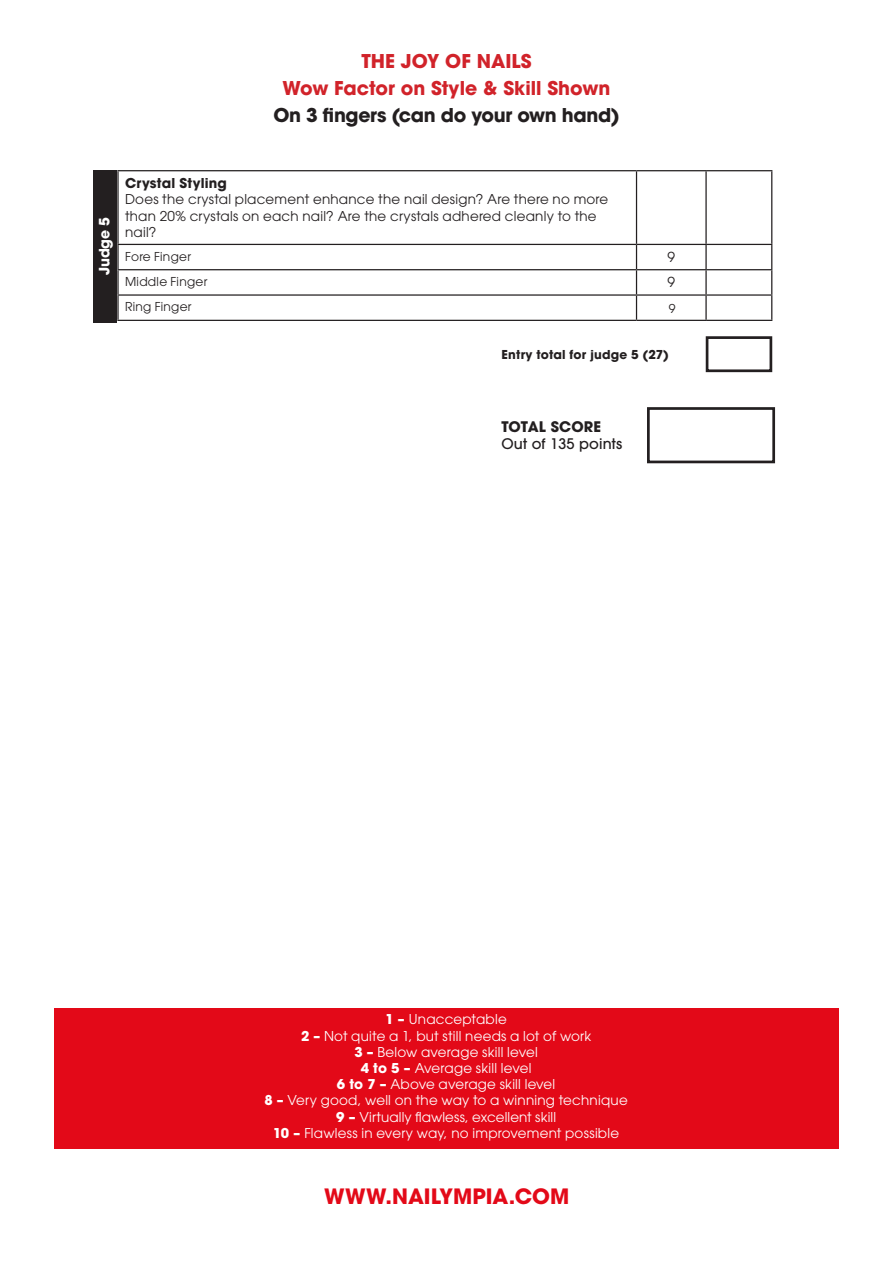
<style>
.page{position:relative;width:893px;height:1263px;background:#fff}
.page>*{position:absolute;margin:0;border:0;box-sizing:border-box;transform-origin:0 0}
.t1{font:700 21px "ITC Avant Garde Pro";color:#e30918}
.t2{font:700 18.9px/27px "ITC Avant Garde Pro";color:#d1232a;text-align:center}
.t3{font:700 18.9px "ITC Avant Garde Pro";letter-spacing:-.02em;color:#231f20}
.t4{font:500 14.55px "ITC Avant Garde Pro";letter-spacing:.01em;color:#231f20}
.t5{font:700 14.55px "ITC Avant Garde Pro";letter-spacing:.01em;color:#231f20}
.t6{font:700 14.1px "ITC Avant Garde Pro";letter-spacing:-.02em;color:#fff}
.t7{font:13.8px "ITC Avant Garde Pro";color:#231f20}
.t8{font:13.5px/16.2px "ITC Avant Garde Pro";letter-spacing:.015em;color:#fff;text-align:center}
.t9{font:13.5px/16.5px "ITC Avant Garde Pro";letter-spacing:.015em;color:#231f20}
.t10{font:700 13.5px "ITC Avant Garde Pro";letter-spacing:.015em;color:#231f20}
.t11{font:12.15px "ITC Avant Garde Pro";letter-spacing:.02em;color:#231f20}
.t12{font:700 12.15px "ITC Avant Garde Pro";letter-spacing:.02em;color:#231f20}
.s1{font-weight:700}
</style>
<div class="page">
<hr style="left:117px;top:170px;width:519px;height:1px;background:#231f20">
<hr style="left:117px;top:171px;width:2px;height:73px;background:#231f20">
<hr style="left:636px;top:170px;width:70px;height:1px;background:#231f20">
<hr style="left:636px;top:171px;width:1px;height:73px;background:#231f20">
<hr style="left:706px;top:170px;width:66px;height:1px;background:#231f20">
<hr style="left:705px;top:171px;width:2px;height:73px;background:#231f20">
<hr style="left:771px;top:171px;width:1px;height:73px;background:#231f20">
<hr style="left:117px;top:244px;width:519px;height:1px;background:#231f20">
<hr style="left:117px;top:245px;width:2px;height:24px;background:#231f20">
<hr style="left:636px;top:244px;width:70px;height:1px;background:#231f20">
<hr style="left:706px;top:244px;width:66px;height:1px;background:#231f20">
<hr style="left:705px;top:245px;width:2px;height:24px;background:#231f20">
<hr style="left:117px;top:269px;width:519px;height:1px;background:#231f20">
<hr style="left:117px;top:270px;width:2px;height:24px;background:#231f20">
<hr style="left:636px;top:269px;width:70px;height:1px;background:#231f20">
<hr style="left:706px;top:269px;width:66px;height:1px;background:#231f20">
<hr style="left:705px;top:270px;width:2px;height:24px;background:#231f20">
<hr style="left:117px;top:294px;width:519px;height:2px;background:#231f20">
<hr style="left:117px;top:296px;width:2px;height:24px;background:#231f20">
<hr style="left:636px;top:294px;width:70px;height:2px;background:#231f20">
<svg style="left:636px;top:245px;width:1px;height:75px"></svg>
<hr style="left:706px;top:294px;width:66px;height:2px;background:#231f20">
<hr style="left:705px;top:296px;width:2px;height:24px;background:#231f20">
<svg style="left:771px;top:245px;width:1px;height:75px"></svg>
<hr style="left:117px;top:320px;width:519px;height:1px;background:#231f20">
<hr style="left:636px;top:320px;width:70px;height:1px;background:#231f20">
<hr style="left:706px;top:320px;width:66px;height:1px;background:#231f20">
<div style="left:94px;top:170px;width:23px;height:152px;background:#231f20"></div>
<div style="left:706px;top:336px;width:66px;height:36px;border:3px solid #231f20"></div>
<div style="left:647px;top:407px;width:128px;height:56px;border:3px solid #231f20"></div>
<div style="left:54px;top:1008px;width:785px;height:140px;background:#e30918"></div>
<h2 class="t2" style="left:282px;top:50px;width:329px">THE JOY OF NAILS<br>Wow Factor on Style &amp; Skill Shown</h2>
<h2 class="t3" style="left:273px;top:108px;width:348px">On 3 fingers (can do your own hand)</h2>
<p class="t6" style="left:99px;top:275px;width:59px;rotate:-90deg">Judge 5</p>
<p class="t10" style="left:125px;top:178px;width:103px">Crystal Styling</p>
<p class="t9" style="left:125px;top:192px;width:485px">Does the crystal placement enhance the nail design? Are there no more than 20% crystals on each nail? Are the crystals adhered cleanly to the nail?</p>
<p class="t11" style="left:125px;top:251px;width:67px">Fore Finger</p>
<p class="t7" style="left:667px;top:251px;width:9px">9</p>
<p class="t11" style="left:125px;top:277px;width:84px">Middle Finger</p>
<p class="t7" style="left:667px;top:277px;width:9px">9</p>
<p class="t11" style="left:125px;top:302px;width:68px">Ring Finger</p>
<p class="t12" style="left:501px;top:350px;width:169px">Entry total for judge 5 (27)</p>
<p class="t11" style="left:669px;top:304px;width:8px">9</p>
<p class="t5" style="left:501px;top:421px;width:101px">TOTAL SCORE</p>
<p class="t4" style="left:501px;top:438px;width:122px">Out of 135 points</p>
<p class="t8" style="left:264px;top:1012px;width:365px"><span class="s1">1 –</span> Unacceptable<br><span class="s1">2 –</span> Not quite a 1, but still needs a lot of work<br><span class="s1">3 –</span> Below average skill level<br><span class="s1">4 to 5 –</span> Average skill level<br><span class="s1">6 to 7 –</span> Above average skill level<br><span class="s1">8 –</span> Very good, well on the way to a winning technique <span class="s1">9 –</span> Virtually flawless, excellent skill<br><span class="s1">10 –</span> Flawless in every way, no improvement possible</p>
<h1 class="t1" style="left:324px;top:1188px;width:247px">WWW.NAILYMPIA.COM</h1>
</div>
